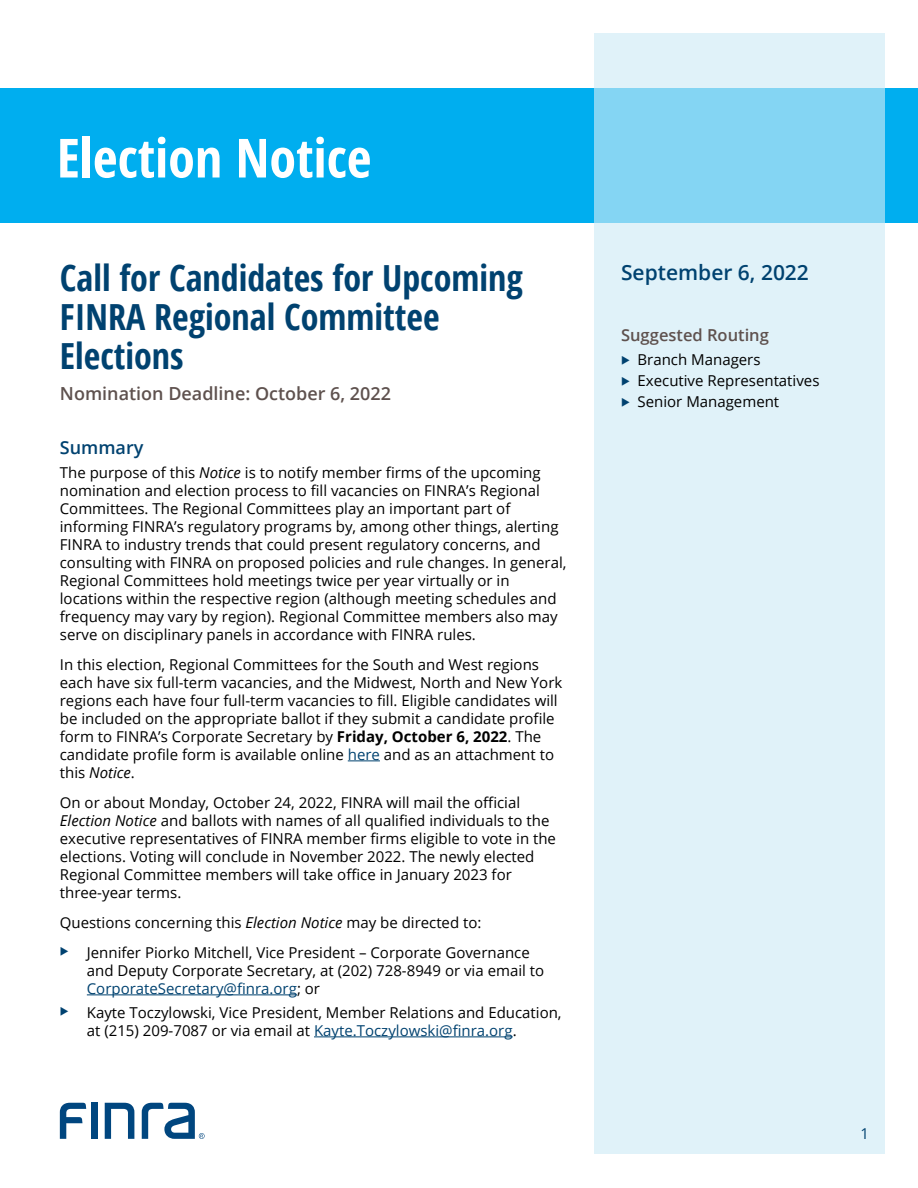
<style>
.page{position:relative;width:918px;height:1188px;background:#fff}
.page>*{position:absolute;margin:0;border:0;box-sizing:border-box;transform-origin:0 0}
.t1{font:700 54px "Open Sans Condensed";color:#fff}
.t2{font:700 36px/39px "Open Sans Condensed";color:#004270}
.t3{font:600 21px "Open Sans";color:#004270}
.t4{font:600 18px "Open Sans";color:#5e514e}
.t5{font:600 18px "Open Sans";color:#004270}
.t6{font:600 16.5px "Open Sans";color:#5e514e}
.t7{font:15px/18px "Open Sans";color:#000}
.t8{font:15px "Open Sans";color:#004270}
.s1{font-style:italic}
.s2{font-weight:700}
.s3{color:#004270}
</style>
<div class="page">
<div style="left:0;top:88px;width:918px;height:135px;background:#00aeef"></div>
<svg style="left:594px;top:34px;width:290px;height:1120px;background:#d4eef8"></svg>
<div style="left:91px;top:1103px;width:6px;height:36px;background:#00467f"></div>
<svg style="left:105px;top:1103px;width:29px;height:36px"></svg>
<svg style="left:60px;top:1103px;width:26px;height:36px"></svg>
<svg style="left:142px;top:1103px;width:63px;height:36px"></svg>
<hr style="left:348px;top:761px;width:32px;height:1px;background:#004270">
<hr style="left:87px;top:995px;width:210px;height:1px;background:#004270">
<hr style="left:314px;top:1037px;width:199px;height:1px;background:#004270">
<svg style="left:622px;top:356px;width:8px;height:8px"></svg>
<svg style="left:622px;top:377px;width:8px;height:8px"></svg>
<svg style="left:622px;top:398px;width:8px;height:8px"></svg>
<h1 class="t1" style="left:57px;top:120px;width:316px">Election Notice</h1>
<h2 class="t2" style="left:60px;top:258px;width:464px">Call for Candidates for Upcoming<br>FINRA Regional Committee<br>Elections</h2>
<p class="t4" style="left:60px;top:382px;width:333px">Nomination Deadline: October 6, 2022</p>
<p class="t5" style="left:60px;top:435px;width:85px">Summary</p>
<p class="t7" style="left:60px;top:463px;width:508px">The purpose of this <span class="s1">Notice</span> is to notify member firms of the upcoming nomination and election process to fill vacancies on FINRA’s Regional Committees. The Regional Committees play an important part of informing FINRA’s regulatory programs by, among other things, alerting FINRA to industry trends that could present regulatory concerns, and consulting with FINRA on proposed policies and rule changes. In general, Regional Committees hold meetings twice per year virtually or in locations within the respective region (although meeting schedules and frequency may vary by region). Regional Committee members also may serve on disciplinary panels in accordance with FINRA rules.</p>
<p class="t7" style="left:60px;top:655px;width:504px">In this election, Regional Committees for the South and West regions each have six full-term vacancies, and the Midwest, North and New York regions each have four full-term vacancies to fill. Eligible candidates will be included on the appropriate ballot if they submit a candidate profile form to FINRA’s Corporate Secretary by <span class="s2">Friday, October 6, 2022</span>. The candidate profile form is available online <span class="s3">here</span> and as an attachment to this <span class="s1">Notice</span>.</p>
<p class="t7" style="left:60px;top:793px;width:498px">On or about Monday, October 24, 2022, FINRA will mail the official <span class="s1">Election Notice</span> and ballots with names of all qualified individuals to the executive representatives of FINRA member firms eligible to vote in the elections. Voting will conclude in November 2022. The newly elected Regional Committee members will take office in January 2023 for three-year terms.</p>
<p class="t7" style="left:87px;top:907px;width:444px;line-height:30px;text-indent:-27px">Questions concerning this <span class="s1">Election Notice</span> may be directed to:<br>Jennifer Piorko Mitchell, Vice President – Corporate Governance</p>
<p class="t7" style="left:87px;top:961px;width:459px">and Deputy Corporate Secretary, at (202) 728-8949 or via email to<br><span class="s3">CorporateSecretary@finra.org</span>; or</p>
<p class="t7" style="left:87px;top:1003px;width:476px">Kayte Toczylowski, Vice President, Member Relations and Education, at (215) 209-7087 or via email at <span class="s3">Kayte.Toczylowski@finra.org</span>.</p>
<h3 class="t3" style="left:621px;top:258px;width:189px">September 6, 2022</h3>
<p class="t6" style="left:621px;top:324px;width:149px">Suggested Routing</p>
<p class="t7" style="left:638px;top:349px;width:183px;line-height:21px">Branch Managers<br>Executive Representatives<br>Senior Management</p>
<p class="t8" style="left:860px;top:1124px;width:10px">1</p>
</div>
